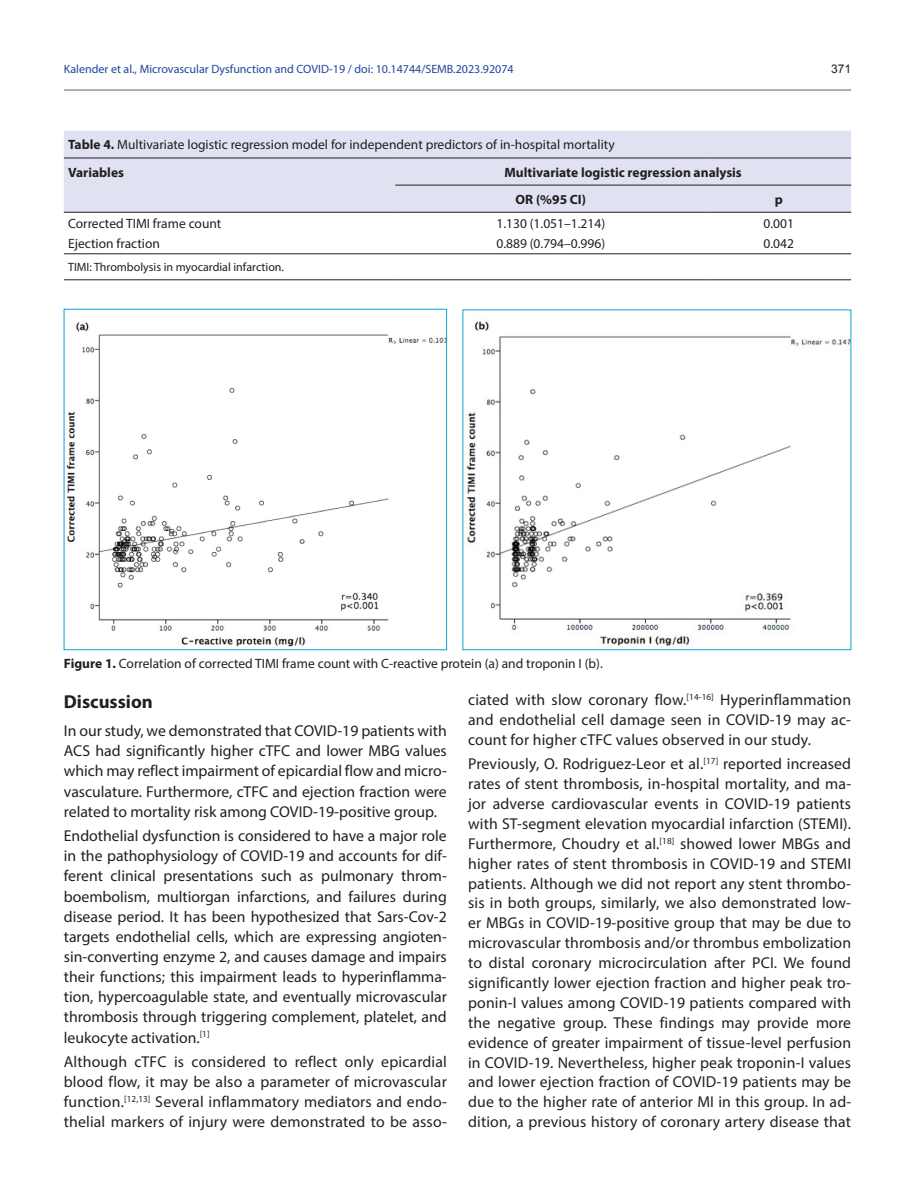
<style>
.page{position:relative;width:915px;height:1191px;background:#fff}
.page>*{position:absolute;margin:0;border:0;box-sizing:border-box;transform-origin:0 0}
.t1{font:700 18.75px "Myriad Pro";color:#231f20}
.t2{font:15.75px/20px "Myriad Pro";letter-spacing:.01em;color:#231f20;text-align:justify}
.t3{font:13.5px/27.2px "Myriad Pro";color:#231f20}
.t4{font:700 13.5px/27.2px "Myriad Pro";color:#231f20}
.t5{font:12px "Myriad Pro";color:#21449b}
.t6{font:12px "Myriad Pro";color:#231f20}
.t7{font:12px "Arial";color:#231f20}
.s1{font-weight:700}
</style>
<div class="page">
<hr style="left:64px;top:89px;width:786px;height:2px;background:#939598">
<div style="left:64px;top:131px;width:786px;height:81px;background:#e1e2f1"></div>
<hr style="left:395px;top:185px;width:311px;height:1px;background:#231f20">
<hr style="left:706px;top:185px;width:144px;height:1px;background:#231f20">
<hr style="left:64px;top:158px;width:331px;height:1px;background:#231f20">
<hr style="left:395px;top:158px;width:311px;height:1px;background:#231f20">
<hr style="left:706px;top:158px;width:144px;height:1px;background:#231f20">
<hr style="left:64px;top:212px;width:331px;height:1px;background:#231f20">
<hr style="left:395px;top:212px;width:311px;height:1px;background:#231f20">
<hr style="left:706px;top:212px;width:144px;height:1px;background:#231f20">
<hr style="left:64px;top:253px;width:331px;height:1px;background:#231f20">
<hr style="left:395px;top:253px;width:311px;height:1px;background:#231f20">
<hr style="left:706px;top:253px;width:144px;height:1px;background:#231f20">
<hr style="left:64px;top:279px;width:331px;height:1px;background:#231f20">
<hr style="left:395px;top:279px;width:311px;height:1px;background:#231f20">
<hr style="left:706px;top:279px;width:144px;height:1px;background:#231f20">
<img style="left:66px;top:322px;width:378px;height:325px">
<img style="left:466px;top:321px;width:382px;height:327px">
<p class="t5" style="left:64px;top:61px;width:451px">Kalender et al., Microvascular Dysfunction and COVID-19 / doi: 10.14744/SEMB.2023.92074</p>
<p class="t7" style="left:830px;top:60px;width:22px">371</p>
<p class="t3" style="left:68px;top:131px;width:548px"><span class="s1">Table 4.</span> Multivariate logistic regression model for independent predictors of in-hospital mortality<br><span class="s1">Variables</span></p>
<p class="t4" style="left:515px;top:158px;width:228px;text-indent:-11px">Multivariate logistic regression analysis<br>OR (%95 CI)</p>
<p class="t4" style="left:774px;top:185px;width:10px">p</p>
<p class="t3" style="left:68px;top:209px;width:155px">Corrected TIMI frame count</p>
<p class="t3" style="left:496px;top:209px;width:110px">1.130 (1.051–1.214)</p>
<p class="t3" style="left:763px;top:209px;width:32px">0.001</p>
<p class="t3" style="left:68px;top:230px;width:93px">Ejection fraction</p>
<p class="t3" style="left:496px;top:230px;width:110px">0.889 (0.794–0.996)</p>
<p class="t3" style="left:763px;top:230px;width:32px">0.042</p>
<p class="t6" style="left:68px;top:260px;width:217px">TIMI: Thrombolysis in myocardial infarction.</p>
<p class="t3" style="left:64px;top:649px;width:540px"><span class="s1">Figure 1.</span> Correlation of corrected TIMI frame count with C-reactive protein (a) and troponin I (b).</p>
<p class="t1" style="left:64px;top:689px;width:91px">Discussion</p>
<p class="t2" style="left:64px;top:720px;width:384px">In our study, we demonstrated that COVID-19 patients with ACS had significantly higher cTFC and lower MBG values which may reflect impairment of epicardial flow and micro&shy;vasculature. Furthermore, cTFC and ejection fraction were related to mortality risk among COVID-19-positive group.</p>
<p class="t2" style="left:64px;top:825px;width:384px">Endothelial dysfunction is considered to have a major role in the pathophysiology of COVID-19 and accounts for dif&shy;ferent clinical presentations such as pulmonary throm&shy;boembolism, multiorgan infarctions, and failures during disease period. It has been hypothesized that Sars-Cov-2 targets endothelial cells, which are expressing angioten&shy;sin-converting enzyme 2, and causes damage and impairs their functions; this impairment leads to hyperinflamma&shy;tion, hypercoagulable state, and eventually microvascular thrombosis through triggering complement, platelet, and leukocyte activation.<sup>[1]</sup></p>
<p class="t2" style="left:64px;top:1051px;width:384px">Although cTFC is considered to reflect only epicardial blood flow, it may be also a parameter of microvascular function.<sup>[12,13]</sup> Several inflammatory mediators and endo&shy;thelial markers of injury were demonstrated to be asso-</p>
<p class="t2" style="left:468px;top:690px;width:384px">ciated with slow coronary flow.<sup>[14-16]</sup> Hyperinflammation and endothelial cell damage seen in COVID-19 may ac&shy;count for higher cTFC values observed in our study.</p>
<p class="t2" style="left:468px;top:753px;width:384px">Previously, O. Rodriguez-Leor et al.<sup>[17]</sup> reported increased rates of stent thrombosis, in-hospital mortality, and ma&shy;jor adverse cardiovascular events in COVID-19 patients with ST-segment elevation myocardial infarction (STEMI).<br>Furthermore, Choudry et al.<sup>[18]</sup> showed lower MBGs and higher rates of stent thrombosis in COVID-19 and STEMI patients. Although we did not report any stent thrombo&shy;sis in both groups, similarly, we also demonstrated low&shy;er MBGs in COVID-19-positive group that may be due to microvascular thrombosis and/or thrombus embolization to distal coronary microcirculation after PCI. We found significantly lower ejection fraction and higher peak tro&shy;ponin-I values among COVID-19 patients compared with the negative group. These findings may provide more evidence of greater impairment of tissue-level perfusion in COVID-19. Nevertheless, higher peak troponin-I values and lower ejection fraction of COVID-19 patients may be due to the higher rate of anterior MI in this group. In ad&shy;dition, a previous history of coronary artery disease that</p>
</div>
